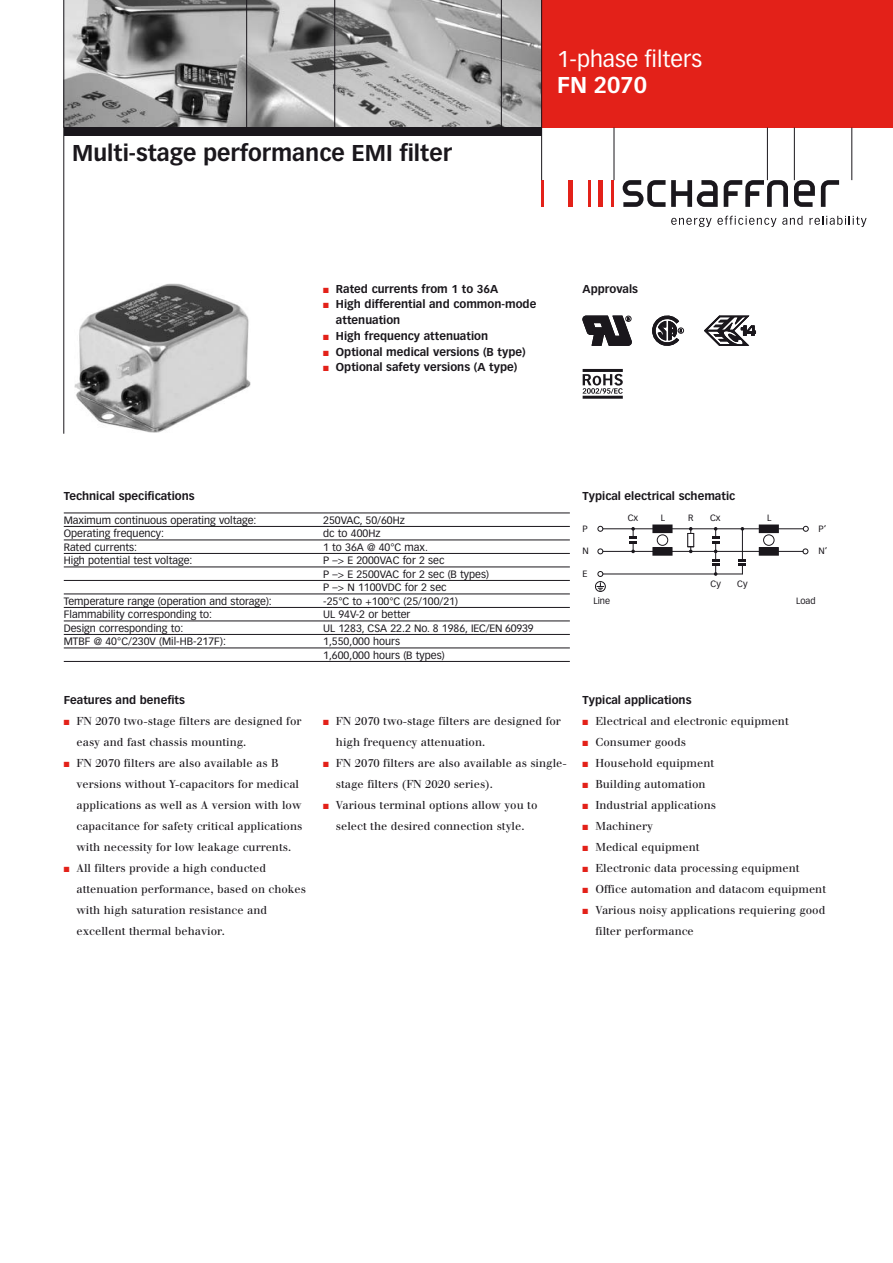
<style>
.page{position:relative;width:893px;height:1263px;background:#fff}
.page>*{position:absolute;margin:0;border:0;box-sizing:border-box;transform-origin:0 0}
.t1{font:700 22.5px "Vectora LT Std";color:#1a171c}
.t2{font:22.5px "Vectora LT Std";color:#fff}
.t3{font:700 22.5px "Vectora LT Std";color:#fff}
.t4{font:11.25px/21px "Walbaum";color:#1a171c}
.t5{font:700 11.25px/15.8px "Vectora LT Std";color:#1a171c}
.t6{font:10.5px/13.5px "Vectora LT Std";color:#1a171c}
.t7{font:9px "Vectora LT Std";color:#1a171c}
.s1{color:#e32119}
</style>
<div class="page">
<img style="left:64px;top:0;width:477px;height:128px">
<div style="left:541px;top:0;width:352px;height:128px;background:#e32119"></div>
<hr style="left:63px;top:0;width:1px;height:434px;background:#1a171c">
<hr style="left:501px;top:0;width:1px;height:128px;background:#1a171c">
<hr style="left:334px;top:0;width:1px;height:128px;background:#1a171c">
<hr style="left:246px;top:0;width:1px;height:128px;background:#1a171c">
<div style="left:64px;top:128px;width:477px;height:8px;background:#1a171c"></div>
<img style="left:74px;top:284px;width:176px;height:149px">
<hr style="left:583px;top:396px;width:40px;height:3px;background:#1a171c">
<hr style="left:583px;top:369px;width:40px;height:3px;background:#1a171c">
<svg style="left:583px;top:374px;width:40px;height:20px"></svg>
<svg style="left:623px;top:180px;width:42px;height:27px"></svg>
<svg style="left:671px;top:180px;width:47px;height:27px"></svg>
<svg style="left:794px;top:180px;width:21px;height:27px"></svg>
<svg style="left:821px;top:180px;width:18px;height:27px"></svg>
<svg style="left:724px;top:180px;width:64px;height:27px"></svg>
<hr style="left:598px;top:180px;width:4px;height:27px;background:#e32119">
<hr style="left:611px;top:180px;width:2px;height:27px;background:#e32119">
<hr style="left:589px;top:180px;width:2px;height:27px;background:#e32119">
<div style="left:568px;top:180px;width:5px;height:27px;background:#e32119"></div>
<hr style="left:541px;top:180px;width:3px;height:27px;background:#e32119">
<svg style="left:671px;top:216px;width:105px;height:11px"></svg>
<svg style="left:782px;top:216px;width:20px;height:9px"></svg>
<svg style="left:809px;top:216px;width:57px;height:11px"></svg>
<hr style="left:541px;top:0;width:1px;height:180px;background:#1a171c">
<hr style="left:614px;top:128px;width:1px;height:52px;background:#1a171c">
<hr style="left:767px;top:128px;width:1px;height:52px;background:#1a171c">
<hr style="left:794px;top:128px;width:1px;height:52px;background:#1a171c">
<hr style="left:851px;top:128px;width:1px;height:52px;background:#1a171c">
<svg style="left:583px;top:316px;width:48px;height:30px"></svg>
<svg style="left:652px;top:315px;width:32px;height:31px"></svg>
<svg style="left:704px;top:316px;width:52px;height:30px"></svg>
<hr style="left:64px;top:526px;width:506px;height:1px;background:#1a171c">
<hr style="left:64px;top:540px;width:506px;height:1px;background:#1a171c">
<hr style="left:64px;top:553px;width:506px;height:1px;background:#1a171c">
<hr style="left:64px;top:567px;width:506px;height:1px;background:#1a171c">
<hr style="left:64px;top:580px;width:506px;height:1px;background:#1a171c">
<hr style="left:64px;top:594px;width:506px;height:1px;background:#1a171c">
<hr style="left:64px;top:607px;width:506px;height:1px;background:#1a171c">
<hr style="left:64px;top:621px;width:506px;height:1px;background:#1a171c">
<hr style="left:64px;top:634px;width:506px;height:1px;background:#1a171c">
<hr style="left:64px;top:648px;width:506px;height:1px;background:#1a171c">
<hr style="left:64px;top:661px;width:506px;height:1px;background:#1a171c">
<div style="left:652px;top:525px;width:20px;height:8px;border:2px solid #1a171c"></div>
<div style="left:653px;top:525px;width:19px;height:7px;background:#1a171c"></div>
<div style="left:652px;top:547px;width:20px;height:9px;border:2px solid #1a171c"></div>
<div style="left:653px;top:548px;width:19px;height:7px;background:#1a171c"></div>
<hr style="left:603px;top:551px;width:200px;height:1px;background:#1a171c">
<hr style="left:603px;top:574px;width:139px;height:1px;background:#1a171c">
<hr style="left:603px;top:529px;width:200px;height:1px;background:#1a171c">
<svg style="left:597px;top:583px;width:7px;height:8px"></svg>
<div style="left:595px;top:581px;width:10px;height:11px;border:1px solid #1a171c;border-radius:50%"></div>
<hr style="left:742px;top:529px;width:1px;height:31px;background:#1a171c">
<svg style="left:739px;top:559px;width:7px;height:15px"></svg>
<div style="left:657px;top:535px;width:11px;height:11px;border:1px solid #1a171c;border-radius:50%"></div>
<svg style="left:629px;top:527px;width:8px;height:26px"></svg>
<svg style="left:687px;top:527px;width:7px;height:26px"></svg>
<svg style="left:803px;top:526px;width:5px;height:6px"></svg>
<svg style="left:803px;top:549px;width:5px;height:5px"></svg>
<svg style="left:598px;top:571px;width:5px;height:6px"></svg>
<svg style="left:598px;top:549px;width:5px;height:5px"></svg>
<svg style="left:598px;top:526px;width:5px;height:6px"></svg>
<svg style="left:712px;top:527px;width:7px;height:48px"></svg>
<div style="left:759px;top:525px;width:20px;height:8px;border:2px solid #1a171c"></div>
<div style="left:759px;top:525px;width:19px;height:7px;background:#1a171c"></div>
<div style="left:759px;top:547px;width:20px;height:9px;border:2px solid #1a171c"></div>
<div style="left:759px;top:548px;width:19px;height:7px;background:#1a171c"></div>
<div style="left:763px;top:535px;width:11px;height:11px;border:1px solid #1a171c;border-radius:50%"></div>
<hr style="left:64px;top:513px;width:506px;height:1px;background:#1a171c">
<h1 class="t1" style="left:72px;top:140px;width:381px">Multi-stage performance EMI filter</h1>
<h1 class="t2" style="left:557px;top:46px;width:147px">1-phase filters</h1>
<h1 class="t3" style="left:557px;top:72px;width:91px">FN 2070</h1>
<p class="t5" style="left:323px;top:281px;width:177px"><span class="s1">■</span> Rated currents from 1 to 36A</p>
<p class="t5" style="left:583px;top:281px;width:57px">Approvals</p>
<p class="t5" style="left:336px;top:297px;width:202px;text-indent:-13px"><span class="s1">■</span> High differential and common-mode attenuation</p>
<p class="t5" style="left:323px;top:328px;width:166px"><span class="s1">■</span> High frequency attenuation</p>
<p class="t5" style="left:323px;top:344px;width:204px"><span class="s1">■</span> Optional medical versions (B type)</p>
<p class="t5" style="left:323px;top:360px;width:196px"><span class="s1">■</span> Optional safety versions (A type)</p>
<p class="t5" style="left:64px;top:489px;width:132px">Technical specifications</p>
<p class="t6" style="left:64px;top:513px;width:194px">Maximum continuous operating voltage:</p>
<p class="t6" style="left:323px;top:513px;width:83px">250VAC, 50/60Hz</p>
<p class="t6" style="left:64px;top:527px;width:102px">Operating frequency:</p>
<p class="t6" style="left:323px;top:527px;width:59px">dc to 400Hz</p>
<p class="t6" style="left:64px;top:540px;width:75px">Rated currents:</p>
<p class="t6" style="left:323px;top:540px;width:106px">1 to 36A @ 40°C max.</p>
<p class="t6" style="left:64px;top:554px;width:130px">High potential test voltage:</p>
<p class="t6" style="left:323px;top:554px;width:167px">P –&gt; E 2000VAC for 2 sec<br>P –&gt; E 2500VAC for 2 sec (B types)<br>P –&gt; N 1100VDC for 2 sec</p>
<p class="t6" style="left:64px;top:594px;width:210px">Temperature range (operation and storage):</p>
<p class="t6" style="left:323px;top:594px;width:136px">-25°C to +100°C (25/100/21)</p>
<p class="t6" style="left:64px;top:608px;width:150px">Flammability corresponding to:</p>
<p class="t6" style="left:323px;top:608px;width:89px">UL 94V-2 or better</p>
<p class="t6" style="left:64px;top:621px;width:121px">Design corresponding to:</p>
<p class="t6" style="left:323px;top:621px;width:212px">UL 1283, CSA 22.2 No. 8 1986, IEC/EN 60939</p>
<p class="t6" style="left:64px;top:635px;width:164px">MTBF @ 40°C/230V (Mil-HB-217F):</p>
<p class="t6" style="left:323px;top:635px;width:123px">1,550,000 hours<br>1,600,000 hours (B types)</p>
<p class="t5" style="left:64px;top:692px;width:123px">Features and benefits</p>
<p class="t5" style="left:583px;top:489px;width:154px">Typical electrical schematic</p>
<p class="t7" style="left:583px;top:523px;width:7px">P</p>
<p class="t7" style="left:583px;top:546px;width:8px">N</p>
<p class="t7" style="left:583px;top:569px;width:7px">E</p>
<p class="t7" style="left:593px;top:595px;width:18px">Line</p>
<p class="t7" style="left:628px;top:512px;width:12px">Cx</p>
<p class="t7" style="left:688px;top:512px;width:7px">R</p>
<p class="t7" style="left:710px;top:512px;width:12px">Cx</p>
<p class="t7" style="left:661px;top:512px;width:6px">L</p>
<p class="t7" style="left:767px;top:512px;width:6px">L</p>
<p class="t7" style="left:710px;top:578px;width:12px">Cy</p>
<p class="t7" style="left:737px;top:578px;width:12px">Cy</p>
<p class="t7" style="left:819px;top:523px;width:9px">P‘</p>
<p class="t7" style="left:819px;top:546px;width:10px">N‘</p>
<p class="t7" style="left:796px;top:595px;width:21px">Load</p>
<p class="t5" style="left:583px;top:692px;width:110px">Typical applications</p>
<p class="t4" style="left:77px;top:711px;width:226px;text-indent:-13px"><span class="s1">■</span> FN 2070 two-stage filters are designed for easy and fast chassis mounting.</p>
<p class="t4" style="left:77px;top:753px;width:227px;text-indent:-13px"><span class="s1">■</span> FN 2070 filters are also available as B versions without Y-capacitors for medical applications as well as A version with low capacitance for safety critical applications with necessity for low leakage currents.</p>
<p class="t4" style="left:77px;top:858px;width:231px;text-indent:-13px"><span class="s1">■</span> All filters provide a high conducted attenuation performance, based on chokes with high saturation resistance and excellent thermal behavior.</p>
<p class="t4" style="left:336px;top:711px;width:226px;text-indent:-13px"><span class="s1">■</span> FN 2070 two-stage filters are designed for high frequency attenuation.</p>
<p class="t4" style="left:336px;top:753px;width:232px;text-indent:-13px"><span class="s1">■</span> FN 2070 filters are also available as single&shy;stage filters (FN 2020 series).</p>
<p class="t4" style="left:323px;top:795px;width:216px;text-align:center"><span class="s1">■</span> Various terminal options allow you to select the desired connection style.</p>
<p class="t4" style="left:583px;top:711px;width:208px"><span class="s1">■</span> Electrical and electronic equipment</p>
<p class="t4" style="left:583px;top:732px;width:105px"><span class="s1">■</span> Consumer goods</p>
<p class="t4" style="left:583px;top:753px;width:133px"><span class="s1">■</span> Household equipment</p>
<p class="t4" style="left:583px;top:774px;width:124px"><span class="s1">■</span> Building automation</p>
<p class="t4" style="left:583px;top:795px;width:135px"><span class="s1">■</span> Industrial applications</p>
<p class="t4" style="left:583px;top:816px;width:72px"><span class="s1">■</span> Machinery</p>
<p class="t4" style="left:583px;top:837px;width:118px"><span class="s1">■</span> Medical equipment</p>
<p class="t4" style="left:583px;top:858px;width:218px"><span class="s1">■</span> Electronic data processing equipment</p>
<p class="t4" style="left:583px;top:879px;width:245px"><span class="s1">■</span> Office automation and datacom equipment</p>
<p class="t4" style="left:595px;top:900px;width:231px;text-indent:-13px"><span class="s1">■</span> Various noisy applications requiering good filter performance</p>
</div>
